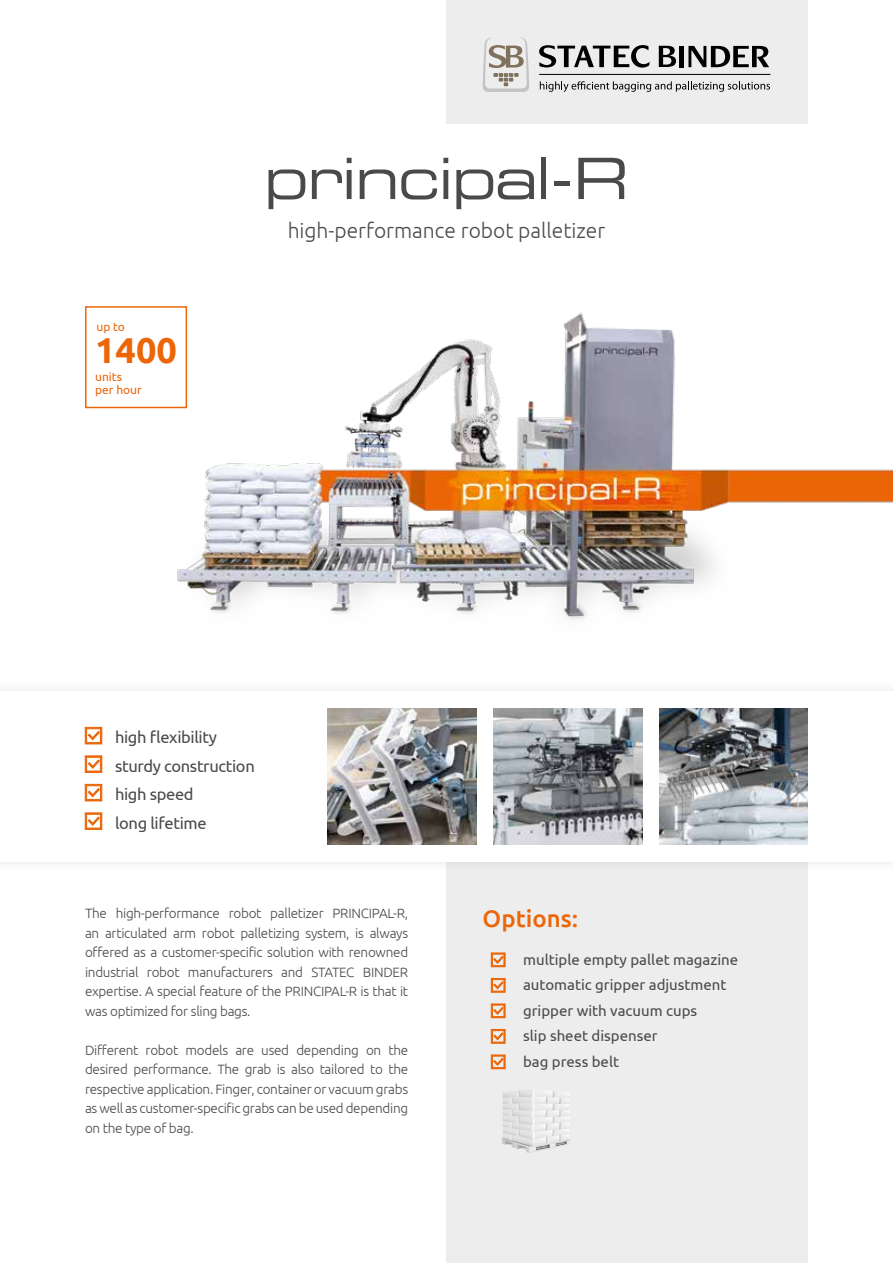
<style>
.page{position:relative;width:893px;height:1263px;background:#fff}
.page>*{position:absolute;margin:0;border:0;box-sizing:border-box;transform-origin:0 0}
.t1{font:57px "Eurostile LT Std Ex 2";letter-spacing:-.03em;color:#4a4a49}
.t2{font:700 36px "Ubuntu";color:#ec6608}
.t3{font:500 24px "Ubuntu";color:#ec6608}
.t4{font:300 21px "Ubuntu";color:#4a4a49}
.t5{font:16.5px/28.5px "Ubuntu";letter-spacing:-.02em;color:#4a4a49}
.t6{font:15px/25.5px "Ubuntu";color:#4a4a49}
.t7{font:300 13.5px/19.5px "Ubuntu";letter-spacing:-.02em;color:#4a4a49;text-align:justify}
.t8{font:12px/13.5px "Ubuntu";color:#ec6608}
</style>
<div class="page">
<div style="left:446px;top:0;width:362px;height:123px;background:#ededed"></div>
<svg style="left:483px;top:37px;width:46px;height:55px"></svg>
<svg style="left:540px;top:81px;width:230px;height:11px"></svg>
<svg style="left:539px;top:45px;width:111px;height:23px"></svg>
<svg style="left:659px;top:46px;width:17px;height:21px"></svg>
<svg style="left:688px;top:46px;width:81px;height:21px"></svg>
<div style="left:679px;top:46px;width:5px;height:21px;background:#000"></div>
<hr style="left:539px;top:74px;width:231px;height:1px;background:#000">
<div style="left:446px;top:711px;width:362px;height:552px;background:#ededed"></div>
<div style="left:0;top:679px;width:893px;height:194px;background:#000;opacity:.1"></div>
<div style="left:0;top:691px;width:893px;height:170px;background:#fff"></div>
<svg style="left:502px;top:1089px;width:68px;height:64px"></svg>
<svg style="left:85px;top:727px;width:17px;height:17px"></svg>
<svg style="left:85px;top:755px;width:17px;height:18px"></svg>
<svg style="left:85px;top:784px;width:17px;height:17px"></svg>
<svg style="left:85px;top:812px;width:17px;height:18px"></svg>
<svg style="left:491px;top:953px;width:14px;height:14px"></svg>
<svg style="left:491px;top:978px;width:14px;height:14px"></svg>
<svg style="left:491px;top:1004px;width:14px;height:14px"></svg>
<svg style="left:491px;top:1029px;width:14px;height:14px"></svg>
<svg style="left:491px;top:1055px;width:14px;height:14px"></svg>
<div style="left:85px;top:306px;width:102px;height:102px;border:2px solid #ec6608"></div>
<img style="left:170px;top:306px;width:723px;height:385px">
<img style="left:493px;top:708px;width:149px;height:136px">
<img style="left:659px;top:708px;width:149px;height:136px">
<img style="left:327px;top:708px;width:149px;height:136px">
<h1 class="t1" style="left:264px;top:140px;width:366px">principal-R</h1>
<p class="t8" style="left:96px;top:319px;width:30px">up to</p>
<p class="t8" style="left:95px;top:369px;width:48px">units per hour</p>
<h2 class="t2" style="left:95px;top:328px;width:83px">1400</h2>
<h3 class="t4" style="left:288px;top:218px;width:319px">high-performance robot palletizer</h3>
<p class="t5" style="left:115px;top:722px;width:141px">high flexibility sturdy construction high speed<br>long lifetime</p>
<p class="t7" style="left:85px;top:903px;width:325px">The high-performance robot palletizer PRINCIPAL-R, an articulated arm robot palletizing system, is always offered as a customer-specific solution with renowned industrial robot manufacturers and STATEC BINDER expertise. A special feature of the PRINCIPAL-R is that it was optimized for sling bags.</p>
<p class="t7" style="left:85px;top:1040px;width:325px">Different robot models are used depending on the desired performance. The grab is also tailored to the respective application. Finger, container or vacuum grabs as well as customer-specific grabs can be used depending on the type of bag.</p>
<h3 class="t3" style="left:483px;top:903px;width:97px">Options:</h3>
<p class="t6" style="left:523px;top:946px;width:217px">multiple empty pallet magazine automatic gripper adjustment gripper with vacuum cups<br>slip sheet dispenser<br>bag press belt</p>
</div>
